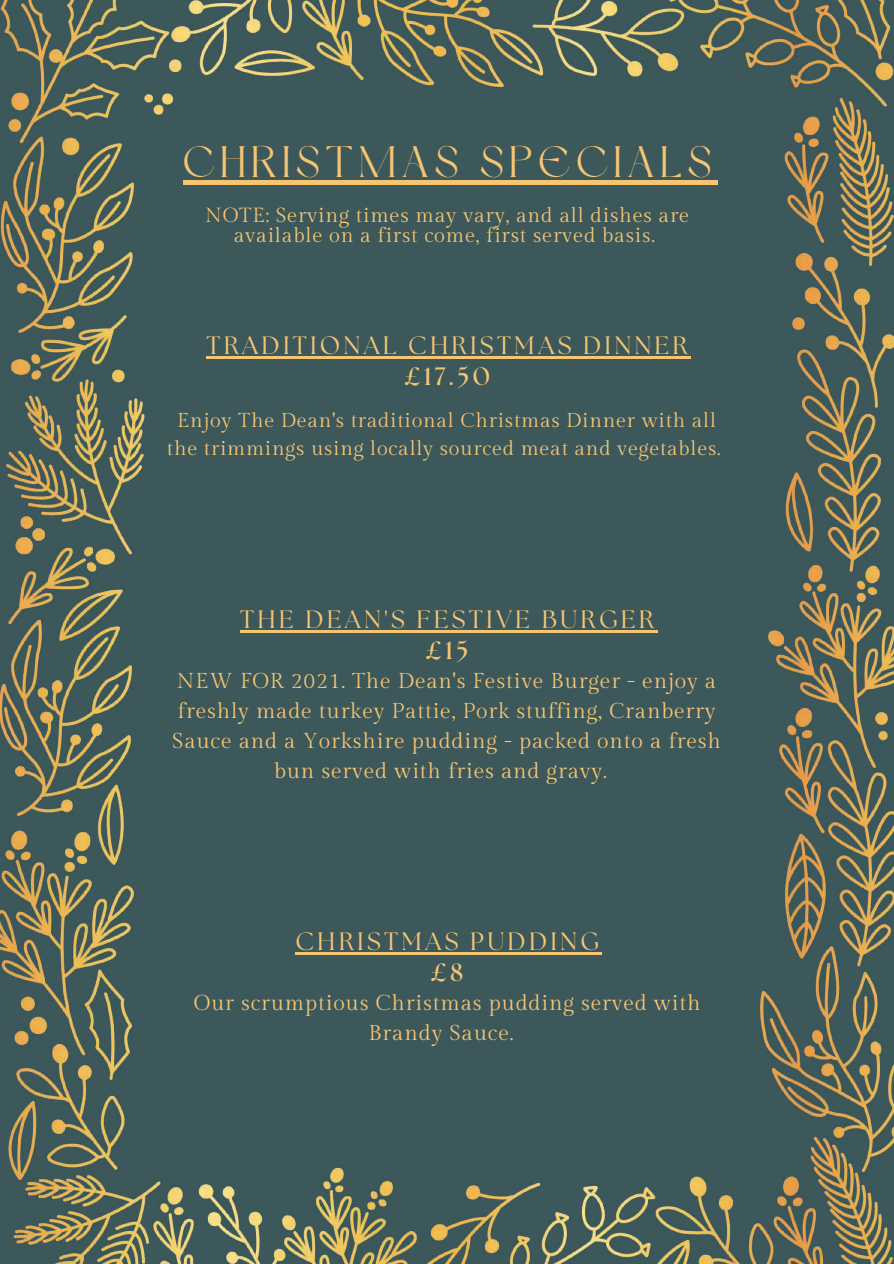
<style>
.page{position:relative;width:894px;height:1264px;background:#fff}
.page>*{position:absolute;margin:0;border:0;box-sizing:border-box;transform-origin:0 0}
.t1{font:43.8px "Dream Avenue";letter-spacing:.13em;color:#f6c572}
.t2{font:25.05px "The Seasons";letter-spacing:.13em;color:#f6c572}
.t3{font:700 25.05px "The Seasons";color:#f6c572}
.t4{font:21.45px/29.7px "Gilda Display";letter-spacing:.035em;color:#f6c572;text-align:center}
.t5{font:20.4px/20.1px "Gilda Display";letter-spacing:.035em;color:#f6c572;text-align:center}
.t6{font:20.1px/27.5px "Gilda Display";letter-spacing:.035em;color:#f6c572;text-align:center}
</style>
<div class="page">
<img style="left:0;top:0;width:893px;height:1263px">
<hr style="left:183px;top:180px;width:534px;height:4px;background:#f6c572">
<hr style="left:206px;top:356px;width:485px;height:2px;background:#f6c572">
<hr style="left:240px;top:630px;width:417px;height:2px;background:#f6c572">
<hr style="left:295px;top:952px;width:307px;height:2px;background:#f6c572">
<h1 class="t1" style="left:183px;top:144px;width:530px">CHRISTMAS SPECIALS</h1>
<p class="t5" style="left:205px;top:205px;width:485px">NOTE: Serving times may vary, and all dishes are available on a first come, first served basis.</p>
<p class="t2" style="left:206px;top:334px;width:483px">TRADITIONAL CHRISTMAS DINNER</p>
<p class="t3" style="left:404px;top:365px;width:87px">£17.50</p>
<p class="t6" style="left:167px;top:407px;width:555px">Enjoy The Dean's traditional Christmas Dinner with all the trimmings using locally sourced meat and vegetables.</p>
<p class="t2" style="left:240px;top:608px;width:415px">THE DEAN'S FESTIVE BURGER</p>
<p class="t3" style="left:426px;top:639px;width:44px">£15</p>
<p class="t4" style="left:172px;top:667px;width:550px">NEW FOR 2021. The Dean's Festive Burger - enjoy a freshly made turkey Pattie, Pork stuffing, Cranberry Sauce and a Yorkshire pudding - packed onto a fresh bun served with fries and gravy.</p>
<p class="t2" style="left:295px;top:930px;width:305px">CHRISTMAS PUDDING</p>
<p class="t3" style="left:431px;top:960px;width:34px">£8</p>
<p class="t4" style="left:194px;top:988px;width:508px">Our scrumptious Christmas pudding served with<br>Brandy Sauce.</p>
</div>
